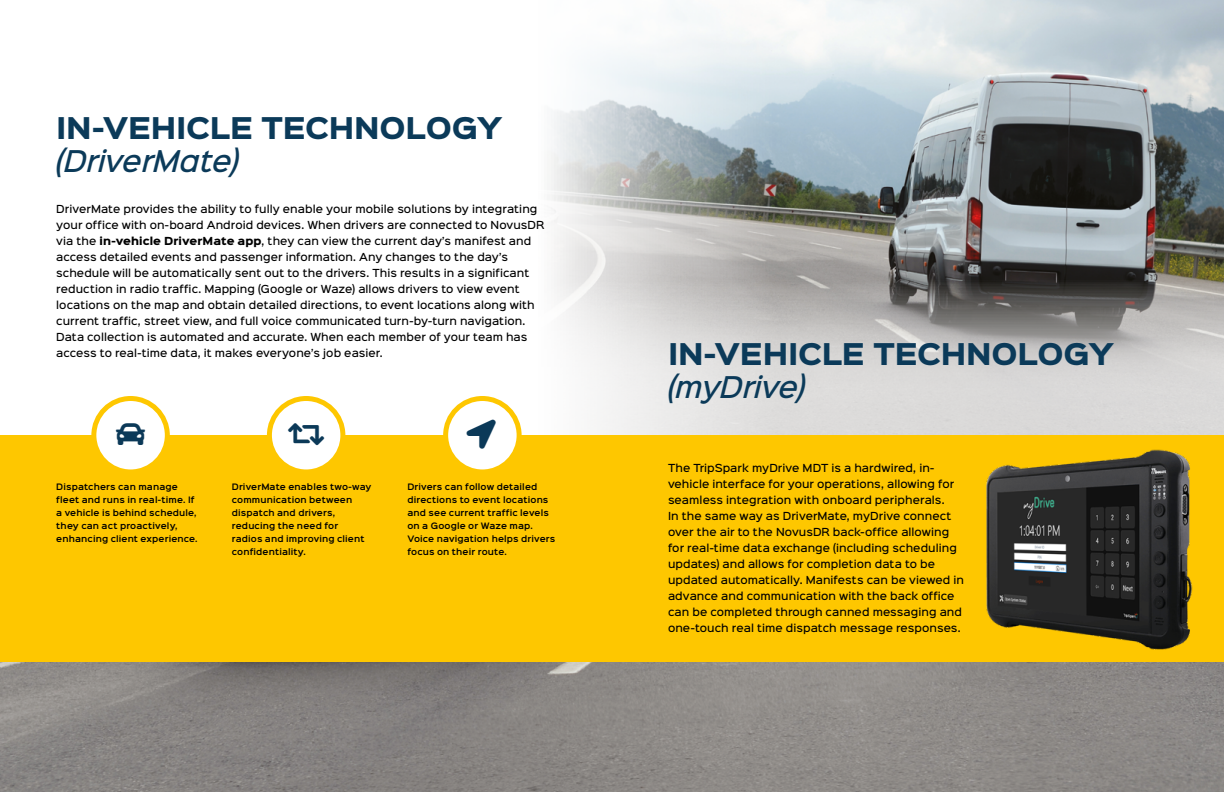
<style>
.page{position:relative;width:1224px;height:792px;background:#fff}
.page>*{position:absolute;margin:0;border:0;box-sizing:border-box;transform-origin:0 0}
.t1{font:900 27px "Sinkin Sans 800";letter-spacing:-.01em;color:#0b3a59}
.t2{font:italic 500 27px "Sinkin Sans 500";letter-spacing:-.025em;color:#0b3a59}
.t3{font:500 10px/16px "Sinkin Sans 500";letter-spacing:.005em;color:#000}
.t4{font:600 8px/13px "Sinkin Sans 600";letter-spacing:.015em;color:#000}
.s1{font-family:"Sinkin Sans 800";font-weight:900}
</style>
<div class="page">
<img style="left:551px;top:0;width:673px;height:263px">
<img style="left:0;top:662px;width:1224px;height:130px">
<svg style="left:443px;top:263px;width:781px;height:172px"></svg>
<div style="left:0;top:435px;width:1224px;height:227px;background:#fec700"></div>
<div style="left:94px;top:399px;width:73px;height:73px;background:#fff;border-radius:50%"></div>
<div style="left:91px;top:396px;width:79px;height:78px;border:5px solid #fec700;border-radius:50%"></div>
<div style="left:269px;top:399px;width:74px;height:73px;background:#fff;border-radius:50%"></div>
<div style="left:267px;top:396px;width:78px;height:78px;border:5px solid #fec700;border-radius:50%"></div>
<div style="left:446px;top:399px;width:73px;height:73px;background:#fff;border-radius:50%"></div>
<div style="left:443px;top:396px;width:79px;height:78px;border:5px solid #fec700;border-radius:50%"></div>
<img style="left:986px;top:449px;width:207px;height:201px">
<h1 class="t1" style="left:56px;top:114px;width:448px">IN-VEHICLE TECHNOLOGY</h1>
<h1 class="t2" style="left:56px;top:138px;width:184px">(DriverMate)</h1>
<p class="t3" style="left:56px;top:200px;width:490px">DriverMate provides the ability to fully enable your mobile solutions by integrating your office with on-board Android devices. When drivers are connected to NovusDR via the <span class="s1">in-vehicle DriverMate app</span>, they can view the current day’s manifest and access detailed events and passenger information. Any changes to the day’s schedule will be automatically sent out to the drivers. This results in a significant reduction in radio traffic. Mapping (Google or Waze) allows drivers to view event locations on the map and obtain detailed directions, to event locations along with current traffic, street view, and full voice communicated turn-by-turn navigation.<br>Data collection is automated and accurate. When each member of your team has access to real-time data, it makes everyone’s job easier.</p>
<p class="t4" style="left:56px;top:480px;width:143px">Dispatchers can manage fleet and runs in real-time. If a vehicle is behind schedule, they can act proactively, enhancing client experience.</p>
<p class="t4" style="left:232px;top:480px;width:141px">DriverMate enables two-way communication between dispatch and drivers, reducing the need for<br>radios and improving client confidentiality.</p>
<p class="t4" style="left:407px;top:480px;width:149px">Drivers can follow detailed directions to event locations and see current traffic levels on a Google or Waze map.<br>Voice navigation helps drivers focus on their route.</p>
<h1 class="t1" style="left:668px;top:340px;width:448px">IN-VEHICLE TECHNOLOGY</h1>
<h1 class="t2" style="left:668px;top:364px;width:139px">(myDrive)</h1>
<p class="t3" style="left:668px;top:459px;width:298px">The TripSpark myDrive MDT is a hardwired, in&shy;vehicle interface for your operations, allowing for seamless integration with onboard peripherals.<br>In the same way as DriverMate, myDrive connect over the air to the NovusDR back-office allowing for real-time data exchange (including scheduling updates) and allows for completion data to be updated automatically. Manifests can be viewed in advance and communication with the back office can be completed through canned messaging and one-touch real time dispatch message responses.</p>
</div>
